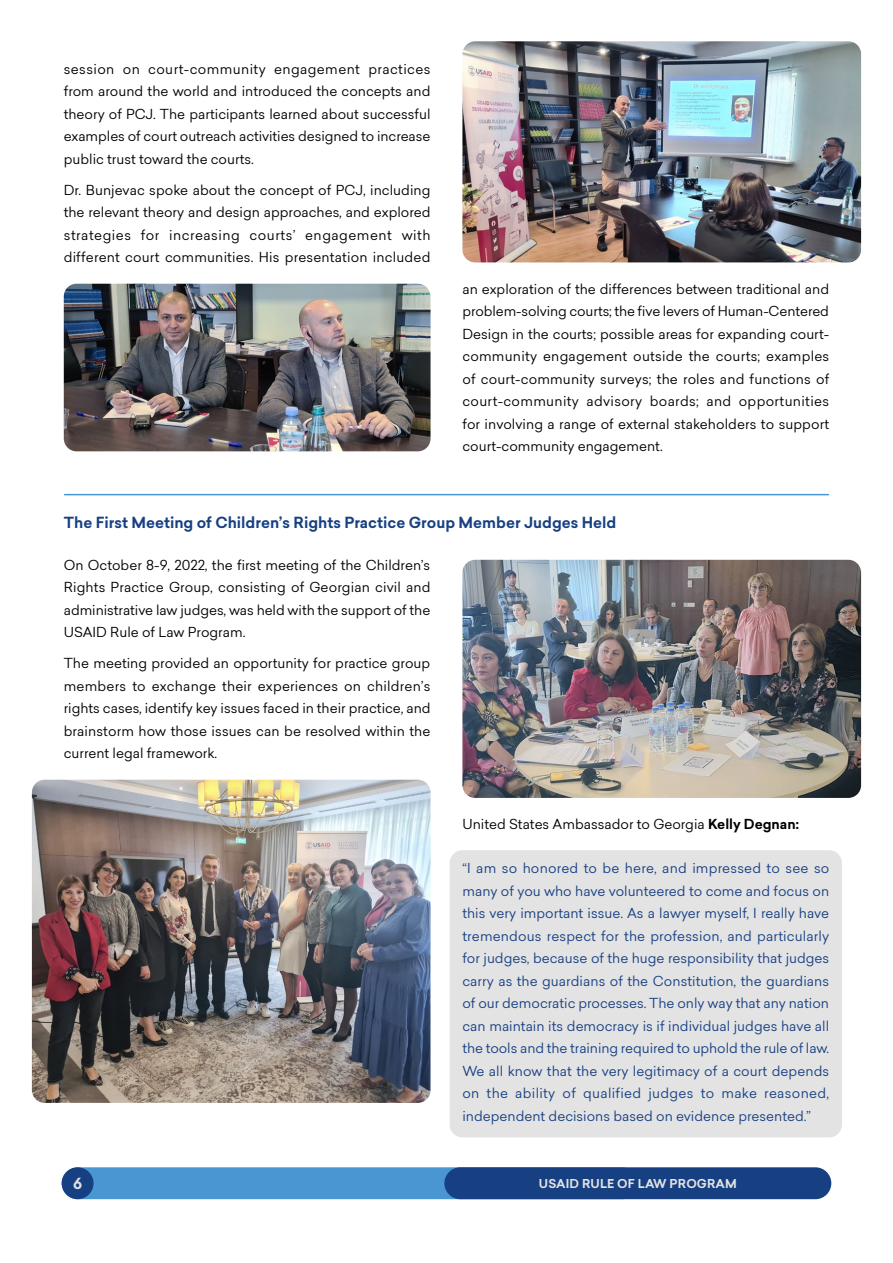
<style>
.page{position:relative;width:893px;height:1263px;background:#fff}
.page>*{position:absolute;margin:0;border:0;box-sizing:border-box;transform-origin:0 0}
.t1{font:700 15px "TBC Contractica";color:#174083}
.t2{font:700 15px "TBC Contractica";color:#e3e3e3}
.bd-just{font:13.5px/22.5px "TBC Contractica";color:#000;text-align:justify}
.bd-quote{font:13.5px/22.5px "TBC Contractica";color:#174083;text-align:justify}
.t3{font:700 12px "TBC Contractica";letter-spacing:.01em;color:#e3e3e3}
.s1{font-weight:700}
</style>
<div class="page">
<div style="left:62px;top:1167px;width:576px;height:32px;background:#4a96d2;border-radius:16px"></div>
<div style="left:444px;top:1167px;width:387px;height:32px;background:#174083;border-radius:16px"></div>
<div style="left:62px;top:1167px;width:32px;height:32px;background:#174083;border-radius:50%"></div>
<img style="left:64px;top:284px;width:367px;height:167px">
<hr style="left:65px;top:494px;width:763px;height:1px;background:#4a96d2">
<img style="left:32px;top:780px;width:399px;height:323px">
<img style="left:462px;top:560px;width:399px;height:238px">
<img style="left:462px;top:41px;width:399px;height:221px">
<div style="left:450px;top:850px;width:392px;height:287px;background:#e3e3e3;border-radius:13px"></div>
<p class="bd-just" style="left:64px;top:58px;width:368px">session on court-community engagement practices from around the world and introduced the concepts and theory of PCJ. The participants learned about successful examples of court outreach activities designed to increase public trust toward the courts.</p>
<p class="bd-just" style="left:64px;top:179px;width:368px">Dr. Bunjevac spoke about the concept of PCJ, including the relevant theory and design approaches, and explored strategies for increasing courts’ engagement with different court communities. His presentation included</p>
<p class="bd-just" style="left:462px;top:277px;width:368px">an exploration of the differences between traditional and problem-solving courts; the five levers of Human-Centered Design in the courts; possible areas for expanding court&shy;community engagement outside the courts; examples of court-community surveys; the roles and functions of court-community advisory boards; and opportunities for involving a range of external stakeholders to support court-community engagement.</p>
<p class="t1" style="left:64px;top:512px;width:554px">The First Meeting of Children’s Rights Practice Group Member Judges Held</p>
<p class="bd-just" style="left:64px;top:554px;width:368px">On October 8-9, 2022, the first meeting of the Children’s Rights Practice Group, consisting of Georgian civil and administrative law judges, was held with the support of the USAID Rule of Law Program.</p>
<p class="bd-just" style="left:64px;top:652px;width:368px">The meeting provided an opportunity for practice group members to exchange their experiences on children’s rights cases, identify key issues faced in their practice, and brainstorm how those issues can be resolved within the current legal framework.</p>
<p class="bd-just" style="left:462px;top:813px;width:338px">United States Ambassador to Georgia <span class="s1">Kelly Degnan:</span></p>
<p class="bd-quote" style="left:462px;top:857px;width:368px">“I am so honored to be here, and impressed to see so many of you who have volunteered to come and focus on this very important issue. As a lawyer myself, I really have tremendous respect for the profession, and particularly for judges, because of the huge responsibility that judges carry as the guardians of the Constitution, the guardians of our democratic processes. The only way that any nation can maintain its democracy is if individual judges have all the tools and the training required to uphold the rule of law.<br>We all know that the very legitimacy of a court depends on the ability of qualified judges to make reasoned, independent decisions based on evidence presented.”</p>
<p class="t2" style="left:73px;top:1173px;width:11px">6</p>
<p class="t3" style="left:539px;top:1175px;width:199px">USAID RULE OF LAW PROGRAM</p>
</div>
